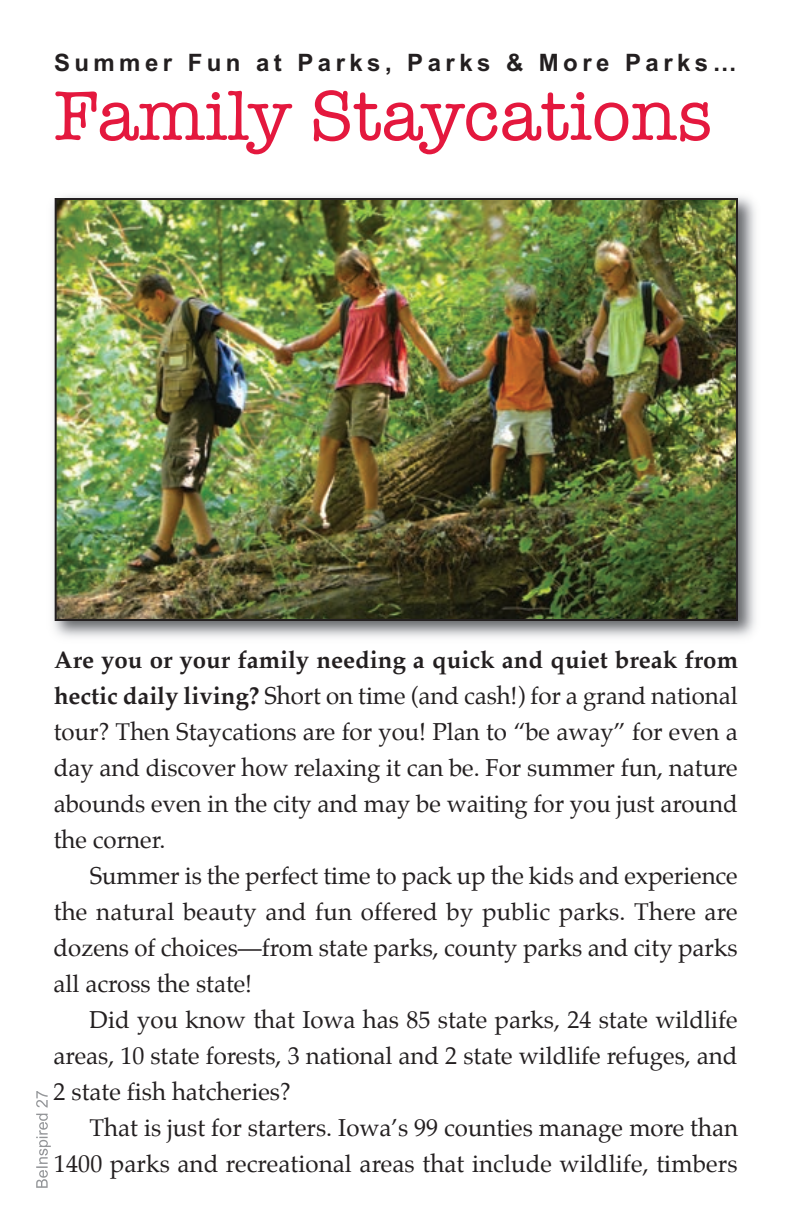
<style>
.page{position:relative;width:792px;height:1224px;background:#fff}
.page>*{position:absolute;margin:0;border:0;box-sizing:border-box;transform-origin:0 0}
.t1{font:72px "American Typewriter";letter-spacing:-.005em;color:#e4183e}
.t2{font:24px "Palatino";color:#231f20}
.t3{font:700 24px "Palatino";color:#231f20}
.t4{font:700 24px "Arial";letter-spacing:.185em;color:#231f20}
.s1{font-weight:700}
</style>
<div class="page">
<svg style="left:36px;top:1114px;width:15px;height:74px"></svg>
<svg style="left:36px;top:1091px;width:12px;height:17px"></svg>
<img style="left:53px;top:196px;width:703px;height:442px">
<img style="left:58px;top:201px;width:677px;height:417px">
<div style="left:55px;top:198px;width:683px;height:423px;border:2px solid #231f20"></div>
<p class="t4" style="left:54px;top:47px;width:684px">Summer Fun at Parks, Parks &amp; More Parks…</p>
<p class="t1" style="left:54px;top:61px;width:660px">Family Staycations</p>
<p class="t3" style="left:54px;top:639px;width:686px">Are you or your family needing a quick and quiet break from</p>
<p class="t2" style="left:54px;top:676px;width:685px"><span class="s1">hectic daily living?</span> Short on time (and cash!) for a grand national</p>
<p class="t2" style="left:54px;top:712px;width:685px">tour? Then Staycations are for you! Plan to “be away” for even a</p>
<p class="t2" style="left:54px;top:748px;width:685px">day and discover how relaxing it can be. For summer fun, nature</p>
<p class="t2" style="left:54px;top:784px;width:685px">abounds even in the city and may be waiting for you just around</p>
<p class="t2" style="left:54px;top:820px;width:113px">the corner.</p>
<p class="t2" style="left:90px;top:856px;width:650px">Summer is the perfect time to pack up the kids and experience</p>
<p class="t2" style="left:54px;top:892px;width:685px">the natural beauty and fun offered by public parks. There are</p>
<p class="t2" style="left:54px;top:928px;width:686px">dozens of choices—from state parks, county parks and city parks</p>
<p class="t2" style="left:54px;top:964px;width:200px">all across the state!</p>
<p class="t2" style="left:90px;top:1000px;width:650px">Did you know that Iowa has 85 state parks, 24 state wildlife</p>
<p class="t2" style="left:54px;top:1036px;width:685px">areas, 10 state forests, 3 national and 2 state wildlife refuges, and</p>
<p class="t2" style="left:54px;top:1072px;width:239px">2 state fish hatcheries?</p>
<p class="t2" style="left:90px;top:1108px;width:650px">That is just for starters. Iowa’s 99 counties manage more than</p>
<p class="t2" style="left:54px;top:1144px;width:685px">1400 parks and recreational areas that include wildlife, timbers</p>
</div>
